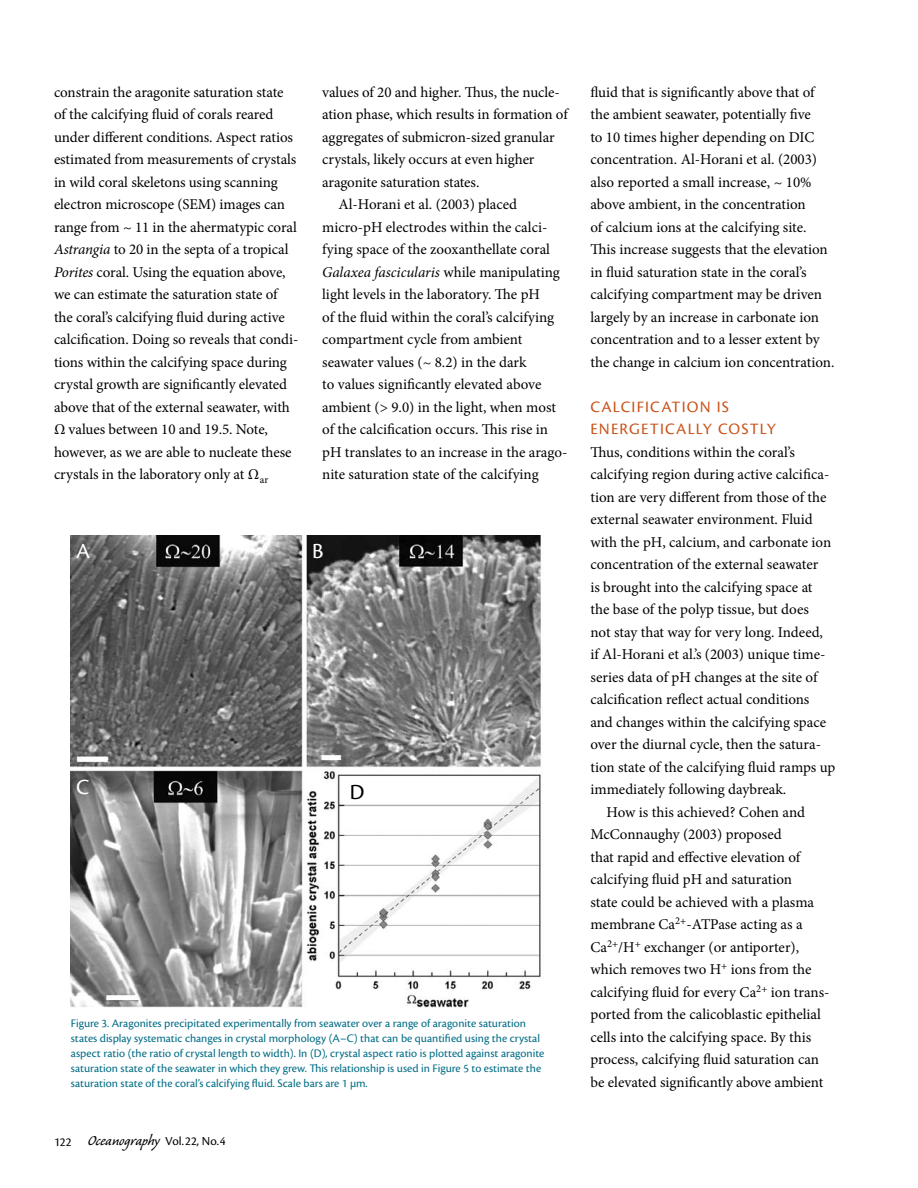
<style>
.page{position:relative;width:918px;height:1188px;background:#fff}
.page>*{position:absolute;margin:0;border:0;box-sizing:border-box;transform-origin:0 0}
.t1{font:22.5px "Cronos Pro";color:#fff}
.t2{font:22.5px "Cronos Pro";color:#000}
.t3{font:16.5px/22.5px "Cronos Pro";letter-spacing:.075em;color:#c8541a}
.t4{font:15px/22.5px "Minion Pro";letter-spacing:-.005em;color:#000}
.t5{font:italic 15px "Minion Pro";color:#000}
.t6{font:12.75px "Cronos Pro";color:#000}
.t7{font:12px/15px "Cronos Pro";color:#006c85}
.s1{font-style:italic}
.s2{font-style:normal}
.s3{font-family:"Caliban";font-size:18px}
</style>
<div class="page">
<img style="left:71px;top:536px;width:470px;height:472px">
<p class="t4" style="left:54px;top:81px;width:246px">constrain the aragonite saturation state of the calcifying fluid of corals reared under different conditions. Aspect ratios estimated from measurements of crystals in wild coral skeletons using scanning electron microscope (SEM) images can range from ~ 11 in the ahermatypic coral <span class="s1">Astrangia</span> to 20 in the septa of a tropical <span class="s1">Porites</span> coral. Using the equation above, we can estimate the saturation state of the coral’s calcifying fluid during active calcification. Doing so reveals that condi&shy;tions within the calcifying space during crystal growth are significantly elevated above that of the external seawater, with Ω values between 10 and 19.5. Note, however, as we are able to nucleate these crystals in the laboratory only at Ω<sub>ar</sub></p>
<p class="t4" style="left:322px;top:81px;width:239px">values of 20 and higher. Thus, the nucle-</p>
<p class="t4" style="left:322px;top:103px;width:247px">ation phase, which results in formation of</p>
<p class="t4" style="left:322px;top:126px;width:234px">aggregates of submicron-sized granular</p>
<p class="t4" style="left:322px;top:148px;width:214px">crystals, likely occurs at even higher</p>
<p class="t4" style="left:322px;top:171px;width:159px">aragonite saturation states.</p>
<p class="t4" style="left:338px;top:193px;width:180px">Al-Horani et al. (2003) placed</p>
<p class="t4" style="left:322px;top:216px;width:227px">micro-pH electrodes within the calci-</p>
<p class="t4" style="left:322px;top:238px;width:229px">fying space of the zooxanthellate coral</p>
<p class="t5" style="left:322px;top:262px;width:239px">Galaxea fascicularis <span class="s2">while manipulating</span></p>
<p class="t4" style="left:322px;top:283px;width:219px">light levels in the laboratory. The pH</p>
<p class="t4" style="left:322px;top:306px;width:233px">of the fluid within the coral’s calcifying</p>
<p class="t4" style="left:322px;top:328px;width:202px">compartment cycle from ambient</p>
<p class="t4" style="left:322px;top:351px;width:206px">seawater values (~ 8.2) in the dark</p>
<p class="t4" style="left:322px;top:373px;width:221px">to values significantly elevated above</p>
<p class="t4" style="left:322px;top:396px;width:235px">ambient (&gt; 9.0) in the light, when most</p>
<p class="t4" style="left:322px;top:418px;width:227px">of the calcification occurs. This rise in</p>
<p class="t4" style="left:322px;top:441px;width:247px">pH translates to an increase in the arago-</p>
<p class="t4" style="left:322px;top:463px;width:218px">nite saturation state of the calcifying</p>
<h1 class="t1" style="left:76px;top:539px;width:15px">A</h1>
<h1 class="t1" style="left:76px;top:774px;width:13px">C</h1>
<h1 class="t1" style="left:312px;top:539px;width:13px">B</h1>
<h1 class="t2" style="left:350px;top:779px;width:14px">D</h1>
<p class="t7" style="left:71px;top:1015px;width:475px">Figure 3. Aragonites precipitated experimentally from seawater over a range of aragonite saturation states display systematic changes in crystal morphology (A–C) that can be quantified using the crystal aspect ratio (the ratio of crystal length to width). In (D), crystal aspect ratio is plotted against aragonite saturation state of the seawater in which they grew. This relationship is used in Figure 5 to estimate the saturation state of the coral’s calcifying fluid. Scale bars are 1 µm.</p>
<p class="t6" style="left:54px;top:1134px;width:173px">122 <span class="s3">Oceanography</span> Vol.22, No.4</p>
<p class="t4" style="left:590px;top:81px;width:246px">fluid that is significantly above that of the ambient seawater, potentially five<br>to 10 times higher depending on DIC concentration. Al-Horani et al. (2003) also reported a small increase, ~ 10% above ambient, in the concentration<br>of calcium ions at the calcifying site.<br>This increase suggests that the elevation in fluid saturation state in the coral’s calcifying compartment may be driven largely by an increase in carbonate ion concentration and to a lesser extent by the change in calcium ion concentration.</p>
<p class="t3" style="left:590px;top:396px;width:139px">Calcification Is<br>En ergetically Cos</p>
<p class="t3" style="left:750px;top:418px;width:26px">tly</p>
<p class="t4" style="left:590px;top:441px;width:206px">Thus, conditions within the coral’s</p>
<p class="t4" style="left:590px;top:463px;width:240px">calcifying region during active calcifica-</p>
<p class="t4" style="left:590px;top:486px;width:238px">tion are very different from those of the</p>
<p class="t4" style="left:590px;top:508px;width:224px">external seawater environment. Fluid</p>
<p class="t4" style="left:590px;top:531px;width:242px">with the pH, calcium, and carbonate ion</p>
<p class="t4" style="left:590px;top:553px;width:229px">concentration of the external seawater</p>
<p class="t4" style="left:590px;top:576px;width:224px">is brought into the calcifying space at</p>
<p class="t4" style="left:590px;top:598px;width:220px">the base of the polyp tissue, but does</p>
<p class="t4" style="left:590px;top:621px;width:234px">not stay that way for very long. Indeed,</p>
<p class="t4" style="left:590px;top:643px;width:237px">if Al-Horani et al.’s (2003) unique time-</p>
<p class="t4" style="left:590px;top:666px;width:229px">series data of pH changes at the site of</p>
<p class="t4" style="left:590px;top:688px;width:221px">calcification reflect actual conditions</p>
<p class="t4" style="left:590px;top:711px;width:237px">and changes within the calcifying space</p>
<p class="t4" style="left:590px;top:733px;width:232px">over the diurnal cycle, then the satura-</p>
<p class="t4" style="left:590px;top:756px;width:247px">tion state of the calcifying fluid ramps up</p>
<p class="t4" style="left:590px;top:778px;width:197px">immediately following daybreak.</p>
<p class="t4" style="left:607px;top:801px;width:200px">How is this achieved? Cohen and</p>
<p class="t4" style="left:590px;top:823px;width:193px">McConnaughy (2003) proposed</p>
<p class="t4" style="left:590px;top:846px;width:211px">that rapid and effective elevation of</p>
<p class="t4" style="left:590px;top:868px;width:203px">calcifying fluid pH and saturation</p>
<p class="t4" style="left:590px;top:891px;width:225px">state could be achieved with a plasma</p>
<p class="t4" style="left:590px;top:913px;width:214px">membrane Ca<sup>2+</sup>-ATPase acting as a</p>
<p class="t4" style="left:590px;top:936px;width:210px">Ca<sup>2+</sup>/H<sup>+</sup> exchanger (or antiporter),</p>
<p class="t4" style="left:590px;top:958px;width:222px">which removes two H<sup>+</sup> ions from the</p>
<p class="t4" style="left:590px;top:981px;width:241px">calcifying fluid for every Ca<sup>2+</sup> ion trans-</p>
<p class="t4" style="left:590px;top:1003px;width:232px">ported from the calicoblastic epithelial</p>
<p class="t4" style="left:590px;top:1026px;width:222px">cells into the calcifying space. By this</p>
<p class="t4" style="left:590px;top:1048px;width:230px">process, calcifying fluid saturation can</p>
<p class="t4" style="left:590px;top:1071px;width:235px">be elevated significantly above ambient</p>
</div>
